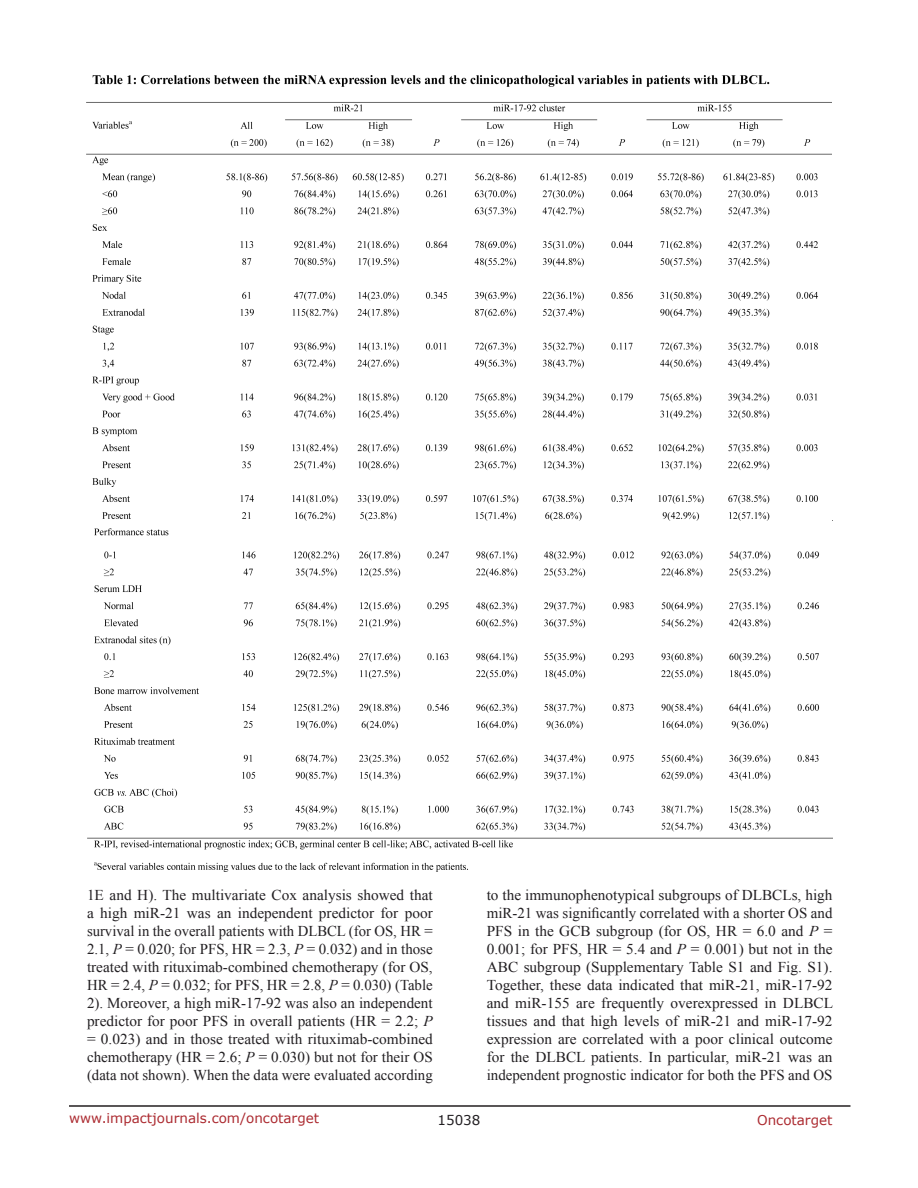
<style>
.page{position:relative;width:918px;height:1188px;background:#fff}
.page>*{position:absolute;margin:0;border:0;box-sizing:border-box;transform-origin:0 0}
.BodyText{font:15px/18px "Times New Roman";color:#221f22;text-align:justify}
.t1{font:13.5px "Verdana";color:#ac2b31}
.t2{font:13.5px "Verdana";color:#221f22}
.s1{font-style:italic}
</style>
<div class="page">
<hr style="left:69px;top:1105px;width:781px;height:2px;background:#231f20">
<img style="left:86px;top:76px;width:746px;height:795px">
<p class="BodyText" style="left:87px;top:885px;width:347px">1E and H). The multivariate Cox analysis showed that a high miR-21 was an independent predictor for poor survival in the overall patients with DLBCL (for OS, HR = 2.1, <span class="s1">P</span> = 0.020; for PFS, HR = 2.3, <span class="s1">P</span> = 0.032) and in those treated with rituximab-combined chemotherapy (for OS, HR = 2.4, <span class="s1">P</span> = 0.032; for PFS, HR = 2.8, <span class="s1">P</span> = 0.030) (Table 2). Moreover, a high miR-17-92 was also an independent predictor for poor PFS in overall patients (HR = 2.2; <span class="s1">P </span>= 0.023) and in those treated with rituximab-combined chemotherapy (HR = 2.6; <span class="s1">P</span> = 0.030) but not for their OS (data not shown). When the data were evaluated according</p>
<p class="BodyText" style="left:487px;top:885px;width:348px">to the immunophenotypical subgroups of DLBCLs, high miR-21 was significantly correlated with a shorter OS and PFS in the GCB subgroup (for OS, HR = 6.0 and <span class="s1">P</span> = 0.001; for PFS, HR = 5.4 and <span class="s1">P</span> = 0.001) but not in the ABC subgroup (Supplementary Table S1 and Fig. S1).<br>Together, these data indicated that miR-21, miR-17-92 and miR-155 are frequently overexpressed in DLBCL tissues and that high levels of miR-21 and miR-17-92 expression are correlated with a poor clinical outcome for the DLBCL patients. In particular, miR-21 was an independent prognostic indicator for both the PFS and OS</p>
<p class="t1" style="left:69px;top:1109px;width:252px">www.impactjournals.com/oncotarget</p>
<p class="t2" style="left:438px;top:1111px;width:44px">15038</p>
<p class="t1" style="left:757px;top:1111px;width:77px">Oncotarget</p>
</div>
